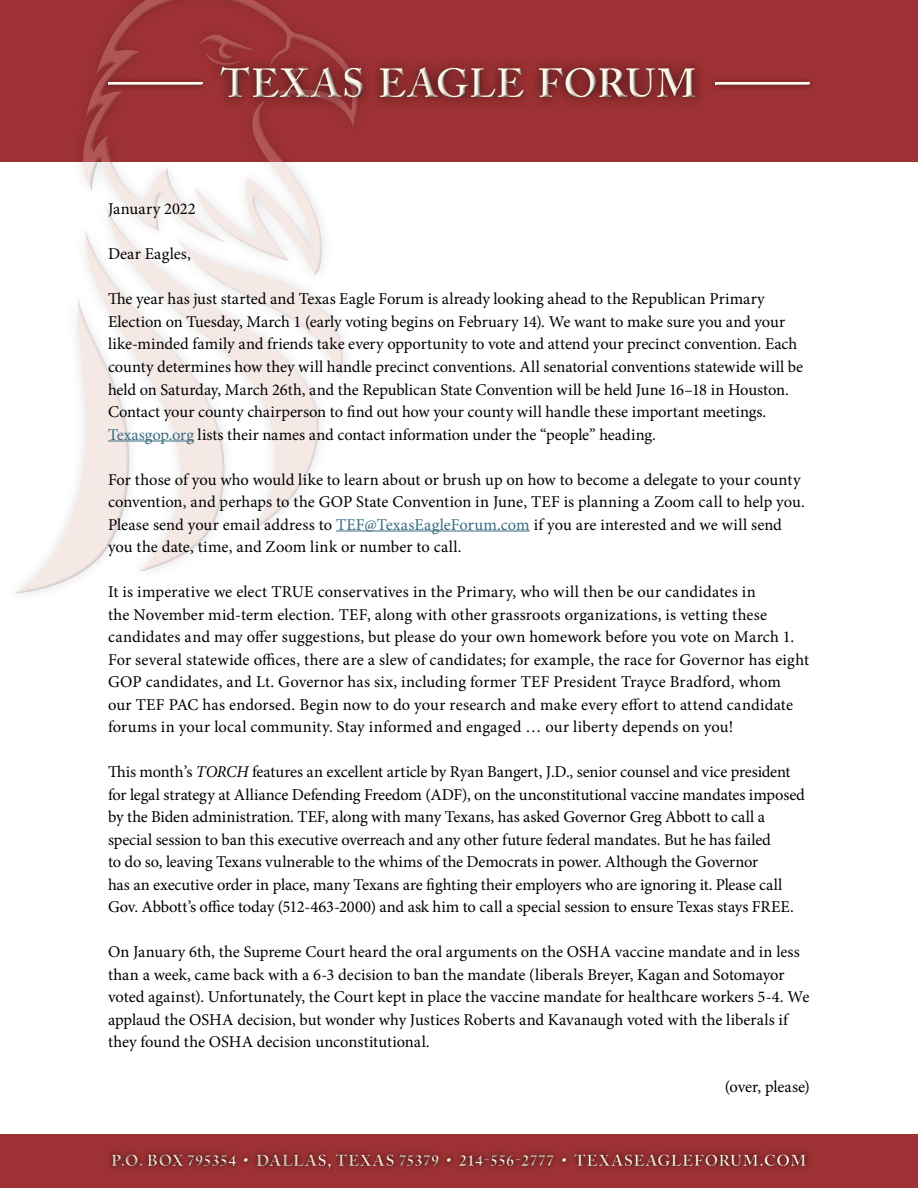
<style>
.page{position:relative;width:918px;height:1188px;background:#fff}
.page>*{position:absolute;margin:0;border:0;box-sizing:border-box;transform-origin:0 0}
.t1{font:700 40.5px "Adobe Caslon Pro";letter-spacing:.01em;color:#fff7e8}
.t2{font:16.5px/22.5px "Minion Pro";color:#000}
.t3{font:700 15.75px "Adobe Caslon Pro";letter-spacing:.035em;color:#fff7e8}
.s1{color:#376c82}
.s2{font-style:italic}
</style>
<div class="page">
<div style="left:0;top:0;width:918px;height:162px;background:#9d3133"></div>
<div style="left:3px;top:0;width:367px;height:606px;background:#000;opacity:.6"></div>
<div style="left:12px;top:0;width:347px;height:595px;background:#000;opacity:.75"></div>
<svg style="left:14px;top:100px;width:344px;height:494px"></svg>
<div style="left:0;top:1134px;width:918px;height:54px;background:#9d3133"></div>
<div style="left:111px;top:1153px;width:696px;height:16px;background:#902c2e"></div>
<div style="left:111px;top:1154px;width:696px;height:16px;background:#000;opacity:.75"></div>
<div style="left:102px;top:77px;width:106px;height:14px;background:#912d2f"></div>
<svg style="left:106px;top:81px;width:97px;height:6px"></svg>
<div style="left:209px;top:56px;width:498px;height:54px;background:#993032"></div>
<div style="left:217px;top:63px;width:481px;height:36px;background:#932d2f"></div>
<div style="left:219px;top:65px;width:480px;height:36px;background:#000;opacity:.75"></div>
<div style="left:710px;top:77px;width:106px;height:14px;background:#912d2f"></div>
<svg style="left:715px;top:82px;width:95px;height:4px"></svg>
<hr style="left:108px;top:441px;width:86px;height:1px;background:#376c82">
<hr style="left:336px;top:531px;width:194px;height:1px;background:#376c82">
<h1 class="t1" style="left:221px;top:60px;width:478px">TEXAS EAGLE FORUM</h1>
<p class="t2" style="left:108px;top:198px;width:89px">January 2022</p>
<p class="t2" style="left:108px;top:243px;width:84px">Dear Eagles,</p>
<p class="t2" style="left:108px;top:288px;width:697px">The year has just started and Texas Eagle Forum is already looking ahead to the Republican Primary Election on Tuesday, March 1 (early voting begins on February 14). We want to make sure you and your like-minded family and friends take every opportunity to vote and attend your precinct convention. Each county determines how they will handle precinct conventions. All senatorial conventions statewide will be held on Saturday, March 26th, and the Republican State Convention will be held June 16–18 in Houston.<br>Contact your county chairperson to find out how your county will handle these important meetings.<br><span class="s1">Texasgop.org</span> lists their names and contact information under the “people” heading.</p>
<p class="t2" style="left:108px;top:468px;width:698px">For those of you who would like to learn about or brush up on how to become a delegate to your county convention, and perhaps to the GOP State Convention in June, TEF is planning a Zoom call to help you.<br>Please send your email address to <span class="s1">TEF@TexasEagleForum.com</span> if you are interested and we will send you the date, time, and Zoom link or number to call.</p>
<p class="t2" style="left:108px;top:581px;width:703px">It is imperative we elect TRUE conservatives in the Primary, who will then be our candidates in<br>the November mid-term election. TEF, along with other grassroots organizations, is vetting these candidates and may offer suggestions, but please do your own homework before you vote on March 1.<br>For several statewide offices, there are a slew of candidates; for example, the race for Governor has eight GOP candidates, and Lt. Governor has six, including former TEF President Trayce Bradford, whom<br>our TEF PAC has endorsed. Begin now to do your research and make every effort to attend candidate forums in your local community. Stay informed and engaged … our liberty depends on you!</p>
<p class="t2" style="left:108px;top:761px;width:698px">This month’s <span class="s2">TORCH</span> features an excellent article by Ryan Bangert, J.D., senior counsel and vice president for legal strategy at Alliance Defending Freedom (ADF), on the unconstitutional vaccine mandates imposed by the Biden administration. TEF, along with many Texans, has asked Governor Greg Abbott to call a special session to ban this executive overreach and any other future federal mandates. But he has failed<br>to do so, leaving Texans vulnerable to the whims of the Democrats in power. Although the Governor<br>has an executive order in place, many Texans are fighting their employers who are ignoring it. Please call Gov. Abbott’s office today (512-463-2000) and ask him to call a special session to ensure Texas stays FREE.</p>
<p class="t2" style="left:108px;top:941px;width:703px">On January 6th, the Supreme Court heard the oral arguments on the OSHA vaccine mandate and in less than a week, came back with a 6-3 decision to ban the mandate (liberals Breyer, Kagan and Sotomayor voted against). Unfortunately, the Court kept in place the vaccine mandate for healthcare workers 5-4. We applaud the OSHA decision, but wonder why Justices Roberts and Kavanaugh voted with the liberals if they found the OSHA decision unconstitutional.</p>
<p class="t2" style="left:725px;top:1076px;width:87px">(over, please)</p>
<p class="t3" style="left:112px;top:1151px;width:696px">P.O. BOX 795354 • DALLAS, TEXAS 75379 • 214-556-2777 • TEXASEAGLEFORUM.COM</p>
</div>
